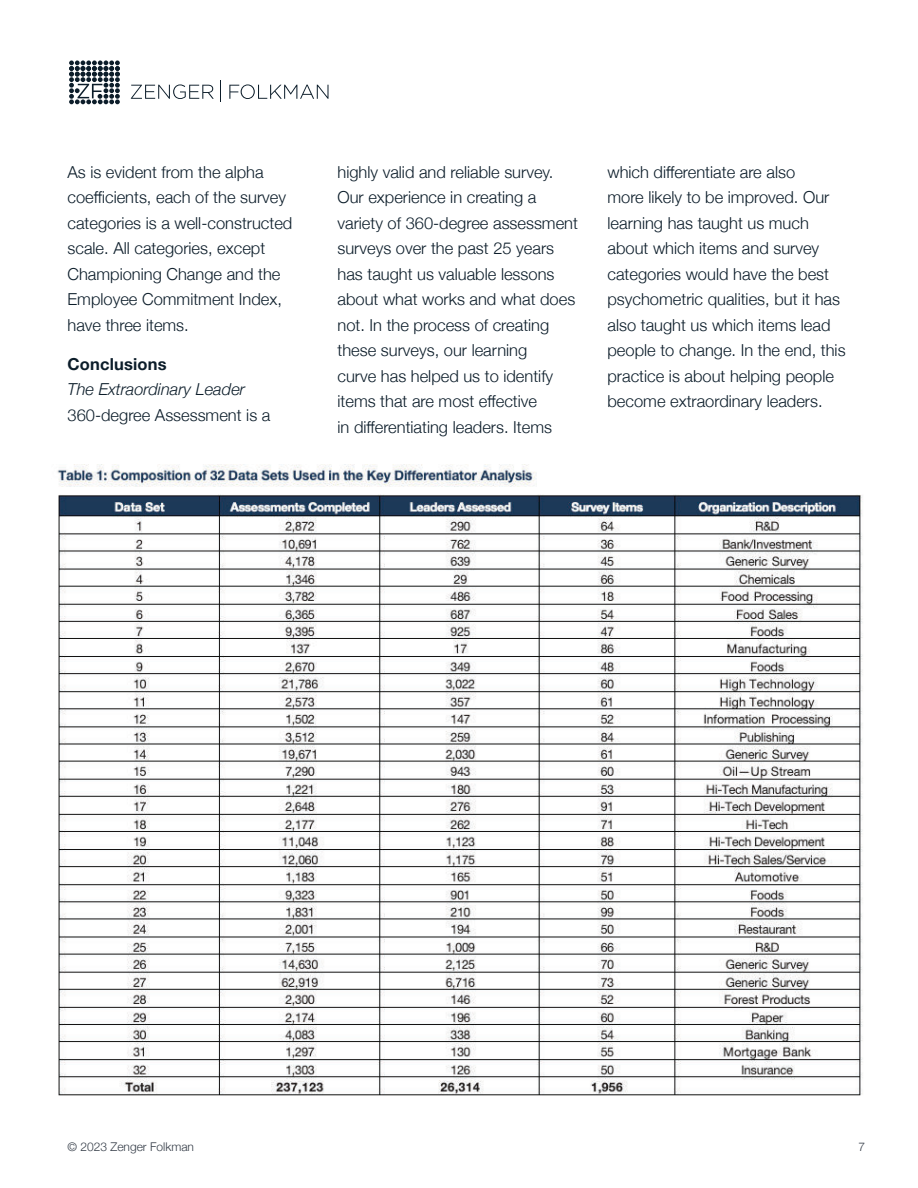
<style>
.page{position:relative;width:918px;height:1188px;background:#fff}
.page>*{position:absolute;margin:0;border:0;box-sizing:border-box;transform-origin:0 0}
.t1{font:300 16.5px/25.5px "Helvetica Neue";color:#0c1d2a}
.t2{font:italic 300 16.5px "Helvetica Neue";color:#0c1d2a}
.t3{font:700 16.5px "Helvetica Neue";letter-spacing:.01em;color:#0c1d2a}
.t4{font:300 12px "Helvetica Neue";color:#333b46}
</style>
<div class="page">
<svg style="left:69px;top:60px;width:51px;height:44px"></svg>
<svg style="left:131px;top:84px;width:83px;height:15px"></svg>
<svg style="left:229px;top:84px;width:99px;height:15px"></svg>
<svg style="left:220px;top:81px;width:1px;height:21px"></svg>
<img style="left:57px;top:465px;width:806px;height:631px">
<p class="t1" style="left:68px;top:161px;width:226px">As is evident from the alpha coefficients, each of the survey categories is a well-constructed scale. All categories, except<br>Championing Change and the<br>Employee Commitment Index, have three items.</p>
<p class="t3" style="left:68px;top:358px;width:101px">Conclusions</p>
<p class="t2" style="left:68px;top:384px;width:179px">The Extraordinary Leader</p>
<p class="t1" style="left:68px;top:404px;width:204px">360-degree Assessment is a</p>
<p class="t1" style="left:338px;top:161px;width:242px">highly valid and reliable survey.<br>Our experience in creating a variety of 360-degree assessment surveys over the past 25 years has taught us valuable lessons about what works and what does not. In the process of creating these surveys, our learning<br>curve has helped us to identify items that are most effective<br>in differentiating leaders. Items</p>
<p class="t1" style="left:608px;top:158px;width:240px">which differentiate are also<br>more likely to be improved. Our learning has taught us much about which items and survey categories would have the best psychometric qualities, but it has also taught us which items lead people to change. In the end, this practice is about helping people become extraordinary leaders.</p>
<p class="t4" style="left:68px;top:1143px;width:128px">© 2023 Zenger Folkman</p>
<p class="t4" style="left:858px;top:1143px;width:8px">7</p>
</div>
